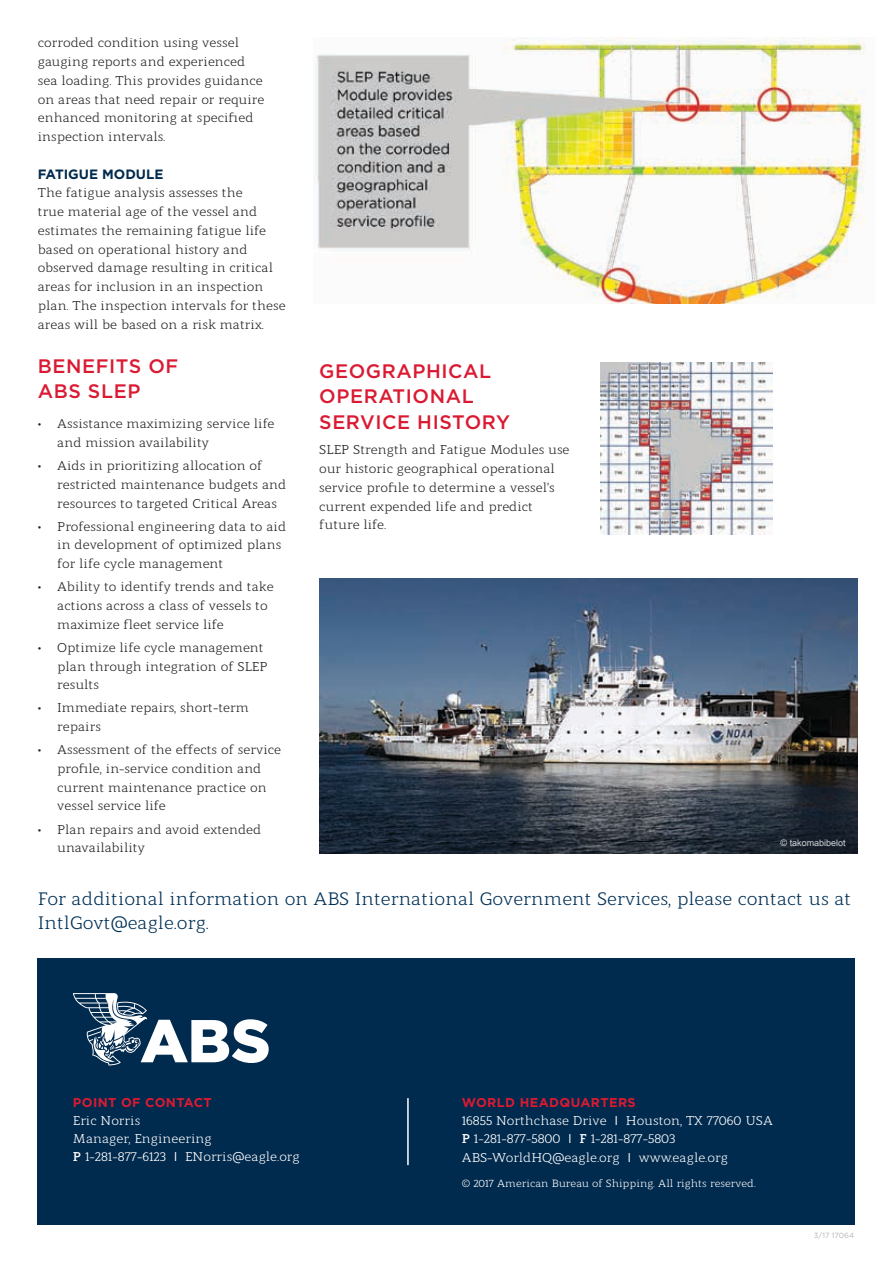
<style>
.page{position:relative;width:893px;height:1263px;background:#fff}
.page>*{position:absolute;margin:0;border:0;box-sizing:border-box;transform-origin:0 0}
.t1{font:500 19.5px/25.5px "Gotham";letter-spacing:.03em;color:#da1a32}
.t2{font:18px/24px "Modum";color:#003056}
.t3{font:700 13.5px "Gotham";color:#002a4e}
.t4{font:12.75px/18.8px "Modum";color:#231f20}
.t5{font:12.75px/18.5px "Modum";color:#fff}
.t6{font:700 12.75px "Gotham";letter-spacing:.03em;color:#da1a32}
.t7{font:10.5px "Modum";color:#fff}
.t8{font:9px "Arial";color:#fff}
.t9{font:7.5px "Gotham";color:#b2b4b6}
.s1{font-weight:700}
.s2{font-family:"Gotham"}
</style>
<div class="page">
<img style="left:314px;top:38px;width:552px;height:265px">
<img style="left:601px;top:362px;width:171px;height:172px">
<img style="left:319px;top:579px;width:538px;height:274px">
<div style="left:38px;top:958px;width:817px;height:267px;background:#002a4e"></div>
<svg style="left:73px;top:993px;width:196px;height:72px"></svg>
<hr style="left:407px;top:1098px;width:2px;height:67px;background:#fff">
<p class="t4" style="left:38px;top:32px;width:228px">corroded condition using vessel gauging reports and experienced sea loading. This provides guidance on areas that need repair or require enhanced monitoring at specified inspection intervals.</p>
<p class="t3" style="left:38px;top:165px;width:127px">FATIGUE MODULE</p>
<p class="t4" style="left:38px;top:182px;width:249px">The fatigue analysis assesses the<br>true material age of the vessel and estimates the remaining fatigue life based on operational history and observed damage resulting in critical areas for inclusion in an inspection plan. The inspection intervals for these areas will be based on a risk matrix.</p>
<h1 class="t1" style="left:38px;top:353px;width:142px">BENEFITS OF<br>ABS SLEP</h1>
<p class="t4" style="left:57px;top:413px;width:219px;text-indent:-19px">• Assistance maximizing service life and mission availability</p>
<p class="t4" style="left:57px;top:455px;width:231px;text-indent:-19px">• Aids in prioritizing allocation of restricted maintenance budgets and resources to targeted Critical Areas</p>
<p class="t4" style="left:57px;top:516px;width:231px;text-indent:-19px">• Professional engineering data to aid in development of optimized plans for life cycle management</p>
<p class="t4" style="left:57px;top:576px;width:218px;text-indent:-19px">• Ability to identify trends and take actions across a class of vessels to maximize fleet service life</p>
<p class="t4" style="left:57px;top:637px;width:212px;text-indent:-19px">• Optimize life cycle management plan through integration of SLEP results</p>
<p class="t4" style="left:57px;top:697px;width:193px;text-indent:-19px">• Immediate repairs, short-term repairs</p>
<p class="t4" style="left:57px;top:739px;width:225px;text-indent:-19px">• Assessment of the effects of service profile, in-service condition and current maintenance practice on vessel service life</p>
<p class="t4" style="left:57px;top:818px;width:206px;text-indent:-19px">• Plan repairs and avoid extended unavailability</p>
<h2 class="t2" style="left:38px;top:884px;width:815px">For additional information on ABS International Government Services, please contact us at<br>IntlGovt@eagle.org.</h2>
<h1 class="t1" style="left:319px;top:358px;width:192px">GEOGRAPHICAL<br>OPERATIONAL<br>SERVICE HISTORY</h1>
<p class="t4" style="left:319px;top:439px;width:252px">SLEP Strength and Fatigue Modules use our historic geographical operational service profile to determine a vessel’s current expended life and predict future life.</p>
<p class="t8" style="left:780px;top:837px;width:67px">© takomabibelot</p>
<p class="t6" style="left:73px;top:1094px;width:140px">POINT OF CONTACT</p>
<p class="t5" style="left:73px;top:1110px;width:228px;line-height:18px">Eric Norris<br>Manager, Engineering<br><span class="s1">P</span> 1-281-877-6123 <span class="s2">I</span> ENorris@eagle.org</p>
<p class="t6" style="left:462px;top:1094px;width:175px">WORLD HEADQUARTERS</p>
<p class="t5" style="left:462px;top:1110px;width:313px">16855 Northchase Drive <span class="s2">I</span> Houston, TX 77060 USA<br><span class="s1">P</span> 1-281-877-5800 <span class="s2">I</span> <span class="s1">F</span> 1-281-877-5803<br>ABS-WorldHQ@eagle.org <span class="s2">I</span> www.eagle.org</p>
<p class="t7" style="left:462px;top:1176px;width:295px">© 2017 American Bureau of Shipping. All rights reserved.</p>
<p class="t9" style="left:814px;top:1231px;width:42px">3/17 17064</p>
</div>
